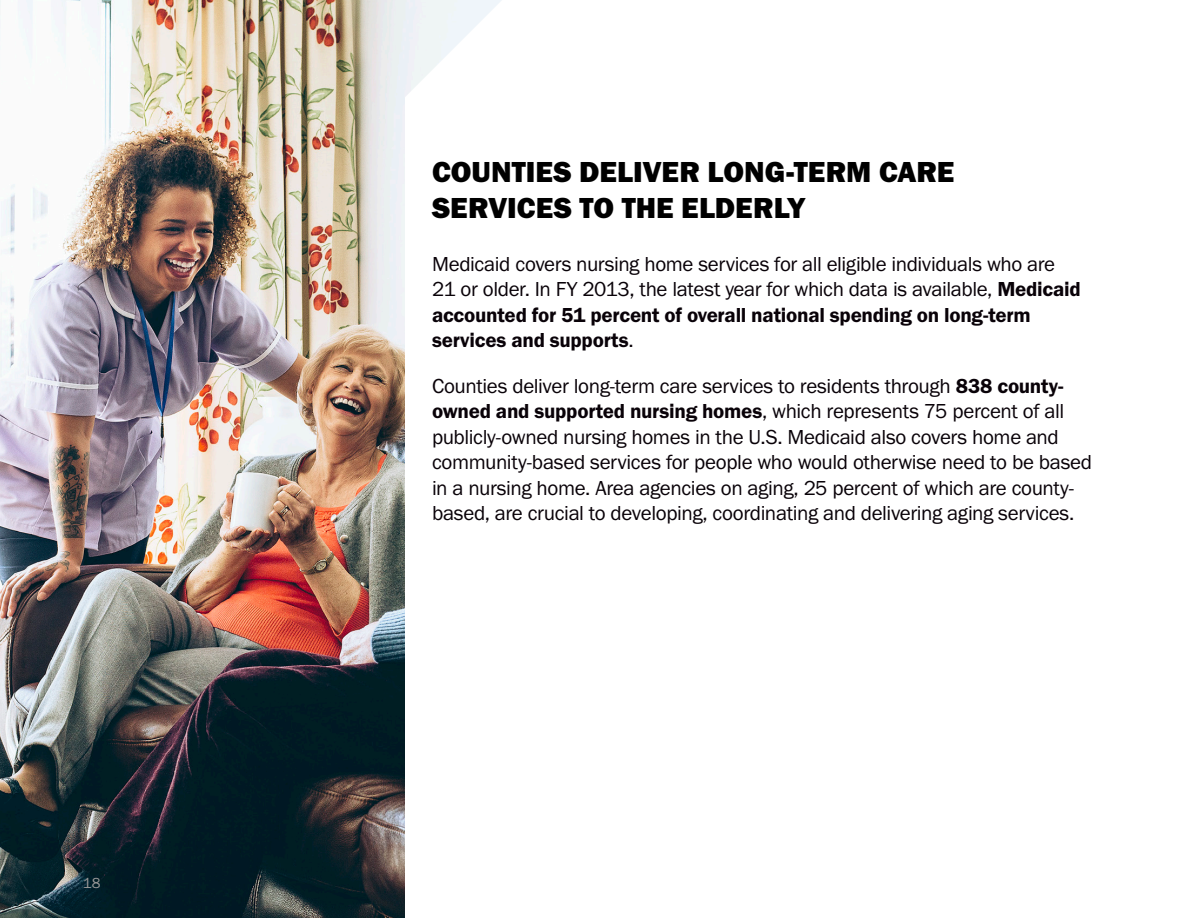
<style>
.page{position:relative;width:1188px;height:918px;background:#fff}
.page>*{position:absolute;margin:0;border:0;box-sizing:border-box;transform-origin:0 0}
.Section_headers{font:30px/36px "Franklin Gothic URW Hea";color:#000}
.body_main_black_-_2{font:21px/25.5px "Franklin Gothic URW Boo";letter-spacing:-.02em;color:#090208}
.t1{font:15px "Franklin Gothic URW Boo";color:#999}
.s1{font-family:"Franklin Gothic URW Dem"}
</style>
<div class="page">
<img style="left:0;top:0;width:405px;height:918px">
<svg style="left:405px;top:0;width:97px;height:97px;fill:#f4f8fb"></svg>
<p class="t1" style="left:83px;top:873px;width:19px">18</p>
<p class="Section_headers" style="left:432px;top:153px;width:524px">COUNTIES DELIVER LONG-TERM CARE<br>SERVICES TO THE ELDERLY</p>
<p class="body_main_black_-_2" style="left:432px;top:250px;width:650px">Medicaid covers nursing home services for all eligible individuals who are 21 or older. In FY 2013, the latest year for which data is available, <span class="s1">Medicaid accounted for 51 percent of overall national spending on long-term services and supports</span>.</p>
<p class="body_main_black_-_2" style="left:432px;top:373px;width:662px">Counties deliver long-term care services to residents through <span class="s1">838 county&shy;owned and supported nursing homes</span>, which represents 75 percent of all publicly-owned nursing homes in the U.S. Medicaid also covers home and community-based services for people who would otherwise need to be based in a nursing home. Area agencies on aging, 25 percent of which are county&shy;based, are crucial to developing, coordinating and delivering aging services.</p>
</div>
